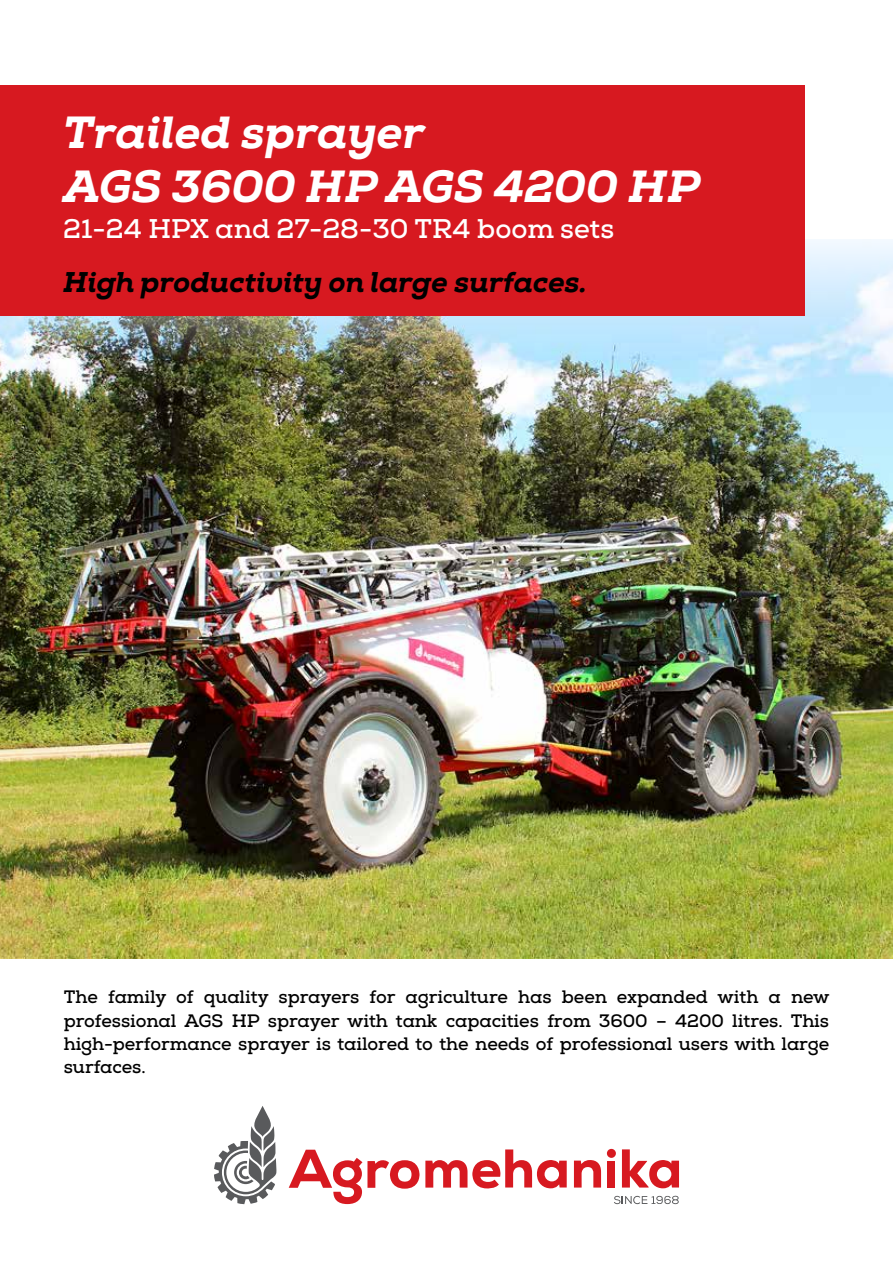
<style>
.page{position:relative;width:893px;height:1263px;background:#fff}
.page>*{position:absolute;margin:0;border:0;box-sizing:border-box;transform-origin:0 0}
.t1{font:italic 800 45px/54px "Nexa Slab";color:#fff}
.t2{font:italic 800 28.5px "Nexa Slab";color:#000}
.t3{font:700 27px "Nexa Slab";color:#fff}
.t4{font:700 18px/23.2px "Nexa Slab";letter-spacing:-.005em;color:#000;text-align:justify}
</style>
<div class="page">
<img style="left:0;top:240px;width:893px;height:718px">
<div style="left:0;top:85px;width:805px;height:230px;background:#d71920"></div>
<svg style="left:614px;top:1196px;width:65px;height:8px"></svg>
<svg style="left:289px;top:1149px;width:278px;height:55px"></svg>
<svg style="left:574px;top:1160px;width:27px;height:27px"></svg>
<div style="left:608px;top:1161px;width:7px;height:26px;background:#d71920"></div>
<div style="left:607px;top:1149px;width:9px;height:9px;background:#d71920;border-radius:50%"></div>
<svg style="left:622px;top:1149px;width:57px;height:39px"></svg>
<svg style="left:214px;top:1106px;width:62px;height:98px"></svg>
<h1 class="t1" style="left:63px;top:106px;width:639px">Trailed sprayer<br>AGS 3600 HP AGS 4200 HP</h1>
<h3 class="t3" style="left:63px;top:213px;width:552px">21-24 HPX and 27-28-30 TR4 boom sets</h3>
<h2 class="t2" style="left:63px;top:265px;width:525px">High productivity on large surfaces.</h2>
<p class="t4" style="left:64px;top:986px;width:767px">The family of quality sprayers for agriculture has been expanded with a new professional AGS HP sprayer with tank capacities from 3600 – 4200 litres. This high-performance sprayer is tailored to the needs of professional users with large surfaces.</p>
</div>
